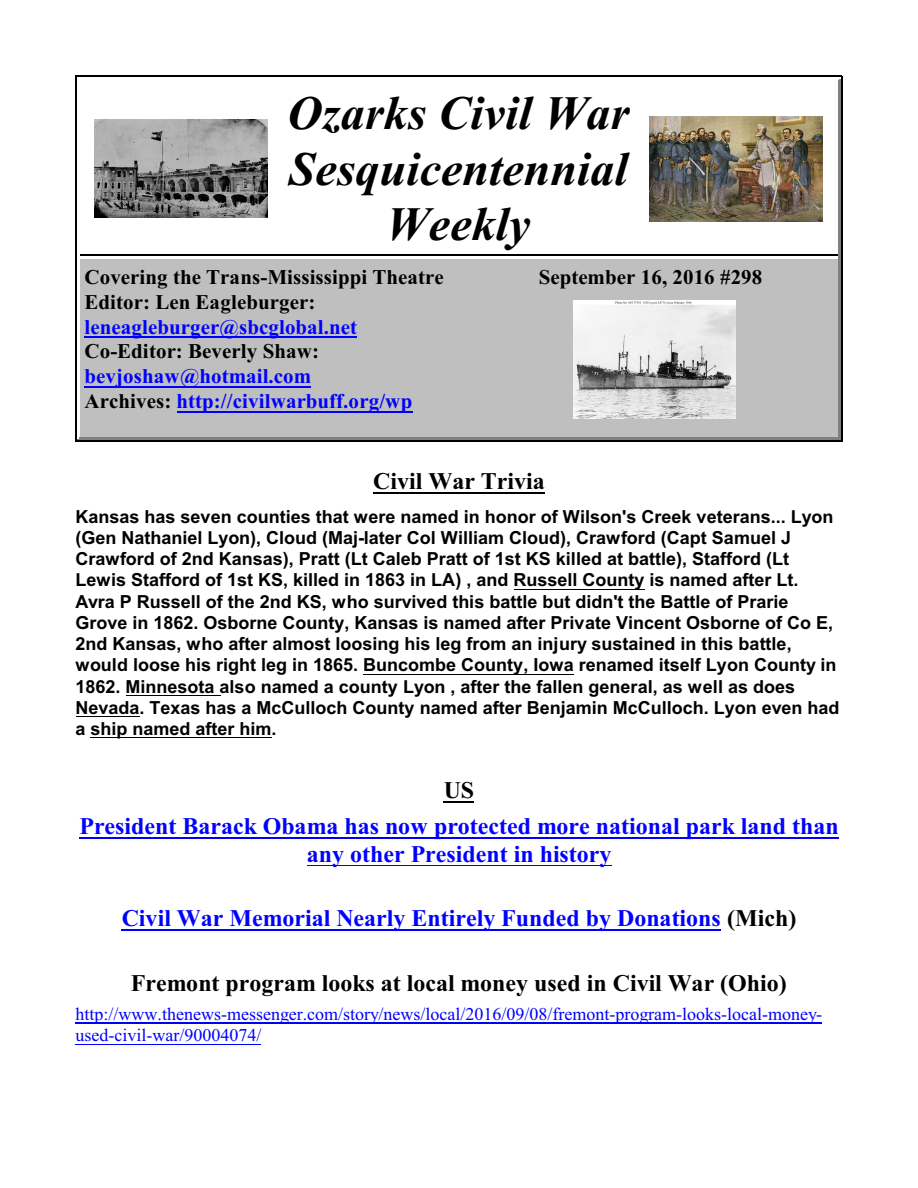
<style>
.page{position:relative;width:918px;height:1188px;background:#fff}
.page>*{position:absolute;margin:0;border:0;box-sizing:border-box;transform-origin:0 0}
.t1{font:italic 700 48px/55.2px "Times New Roman";color:#000;text-align:center}
.t2{font:700 24px/28.2px "Times New Roman";color:#00f;text-align:center}
.t3{font:700 24px "Times New Roman";color:#000}
.t4{font:700 21px/24.9px "Times New Roman";color:#000}
.t5{font:700 21px/24.9px "Times New Roman";color:#00f}
.t6{font:700 18px/21.3px "Arial";color:#000}
.t7{font:18px/21.3px "Times New Roman";color:#00f}
.s1{color:#000}
</style>
<div class="page">
<hr style="left:838px;top:78px;width:1px;height:177px;background:#808080">
<hr style="left:78px;top:78px;width:761px;height:2px;background:#fff">
<hr style="left:840px;top:77px;width:1px;height:178px;background:#808080">
<hr style="left:77px;top:77px;width:764px;height:1px;background:#fff">
<hr style="left:76px;top:76px;width:1px;height:179px;background:#000">
<hr style="left:841px;top:76px;width:1px;height:179px;background:#000">
<hr style="left:76px;top:76px;width:766px;height:1px;background:#000">
<hr style="left:78px;top:437px;width:381px;height:2px;background:#808080">
<hr style="left:77px;top:439px;width:382px;height:1px;background:#808080">
<hr style="left:76px;top:255px;width:1px;height:187px;background:#000">
<hr style="left:76px;top:440px;width:383px;height:2px;background:#000">
<div style="left:80px;top:258px;width:379px;height:179px;background:#bfbfbf"></div>
<hr style="left:80px;top:258px;width:379px;height:1px;background:#fff">
<hr style="left:80px;top:255px;width:379px;height:1px;background:#000">
<hr style="left:838px;top:256px;width:1px;height:183px;background:#808080">
<hr style="left:459px;top:437px;width:380px;height:2px;background:#808080">
<hr style="left:840px;top:255px;width:1px;height:185px;background:#808080">
<hr style="left:459px;top:439px;width:382px;height:1px;background:#808080">
<hr style="left:841px;top:255px;width:1px;height:187px;background:#000">
<hr style="left:459px;top:440px;width:383px;height:2px;background:#000">
<div style="left:459px;top:258px;width:379px;height:179px;background:#bfbfbf"></div>
<hr style="left:459px;top:258px;width:379px;height:1px;background:#fff">
<hr style="left:459px;top:255px;width:379px;height:1px;background:#000">
<img style="left:94px;top:119px;width:173px;height:98px">
<img style="left:650px;top:117px;width:173px;height:105px">
<img style="left:573px;top:301px;width:162px;height:117px">
<hr style="left:85px;top:336px;width:272px;height:2px;background:#00f">
<hr style="left:85px;top:386px;width:226px;height:1px;background:#00f">
<hr style="left:177px;top:411px;width:236px;height:1px;background:#00f">
<hr style="left:373px;top:492px;width:172px;height:2px;background:#000">
<hr style="left:514px;top:589px;width:130px;height:1px;background:#000">
<hr style="left:364px;top:674px;width:210px;height:1px;background:#000">
<hr style="left:126px;top:695px;width:94px;height:1px;background:#000">
<hr style="left:76px;top:716px;width:64px;height:1px;background:#000">
<hr style="left:91px;top:737px;width:181px;height:1px;background:#000">
<hr style="left:444px;top:801px;width:30px;height:2px;background:#000">
<hr style="left:79px;top:837px;width:760px;height:1px;background:#00f">
<hr style="left:307px;top:865px;width:304px;height:1px;background:#00f">
<hr style="left:122px;top:929px;width:599px;height:2px;background:#00f">
<hr style="left:76px;top:1023px;width:746px;height:1px;background:#00f">
<hr style="left:76px;top:1044px;width:185px;height:1px;background:#00f">
<h1 class="t1" style="left:287px;top:91px;width:344px">Ozarks Civil War<br>Sesquicentennial<br>Weekly</h1>
<p class="t4" style="left:85px;top:267px;width:361px">Covering the Trans-Mississippi Theatre<br>Editor: Len Eagleburger:</p>
<p class="t5" style="left:85px;top:316px;width:274px">leneagleburger@sbcglobal.net</p>
<p class="t4" style="left:85px;top:341px;width:236px">Co-Editor: Beverly Shaw:</p>
<p class="t5" style="left:85px;top:366px;width:329px">bevjoshaw@hotmail.com<br><span class="s1">Archives:</span> http://civilwarbuff.org/wp</p>
<p class="t4" style="left:539px;top:267px;width:225px">September 16, 2016 #298</p>
<h2 class="t3" style="left:373px;top:473px;width:173px">Civil War Trivia</h2>
<p class="t6" style="left:76px;top:507px;width:765px">Kansas has seven counties that were named in honor of Wilson's Creek veterans... Lyon (Gen Nathaniel Lyon), Cloud (Maj-later Col William Cloud), Crawford (Capt Samuel J Crawford of 2nd Kansas), Pratt (Lt Caleb Pratt of 1st KS killed at battle), Stafford (Lt Lewis Stafford of 1st KS, killed in 1863 in LA) , and Russell County is named after Lt.<br>Avra P Russell of the 2nd KS, who survived this battle but didn't the Battle of Prarie Grove in 1862. Osborne County, Kansas is named after Private Vincent Osborne of Co E, 2nd Kansas, who after almost loosing his leg from an injury sustained in this battle, would loose his right leg in 1865. Buncombe County, Iowa renamed itself Lyon County in 1862. Minnesota also named a county Lyon , after the fallen general, as well as does Nevada. Texas has a McCulloch County named after Benjamin McCulloch. Lyon even had a ship named after him.</p>
<h2 class="t3" style="left:444px;top:782px;width:32px">US</h2>
<h2 class="t2" style="left:79px;top:814px;width:761px">President Barack Obama has now protected more national park land than any other President in history</h2>
<h2 class="t2" style="left:122px;top:907px;width:676px">Civil War Memorial Nearly Entirely Funded by Donations <span class="s1">(Mich)</span></h2>
<h2 class="t3" style="left:131px;top:974px;width:657px">Fremont program looks at local money used in Civil War (Ohio)</h2>
<p class="t7" style="left:76px;top:1005px;width:748px">http://www.thenews-messenger.com/story/news/local/2016/09/08/fremont-program-looks-local-money&shy;used-civil-war/90004074/</p>
</div>
